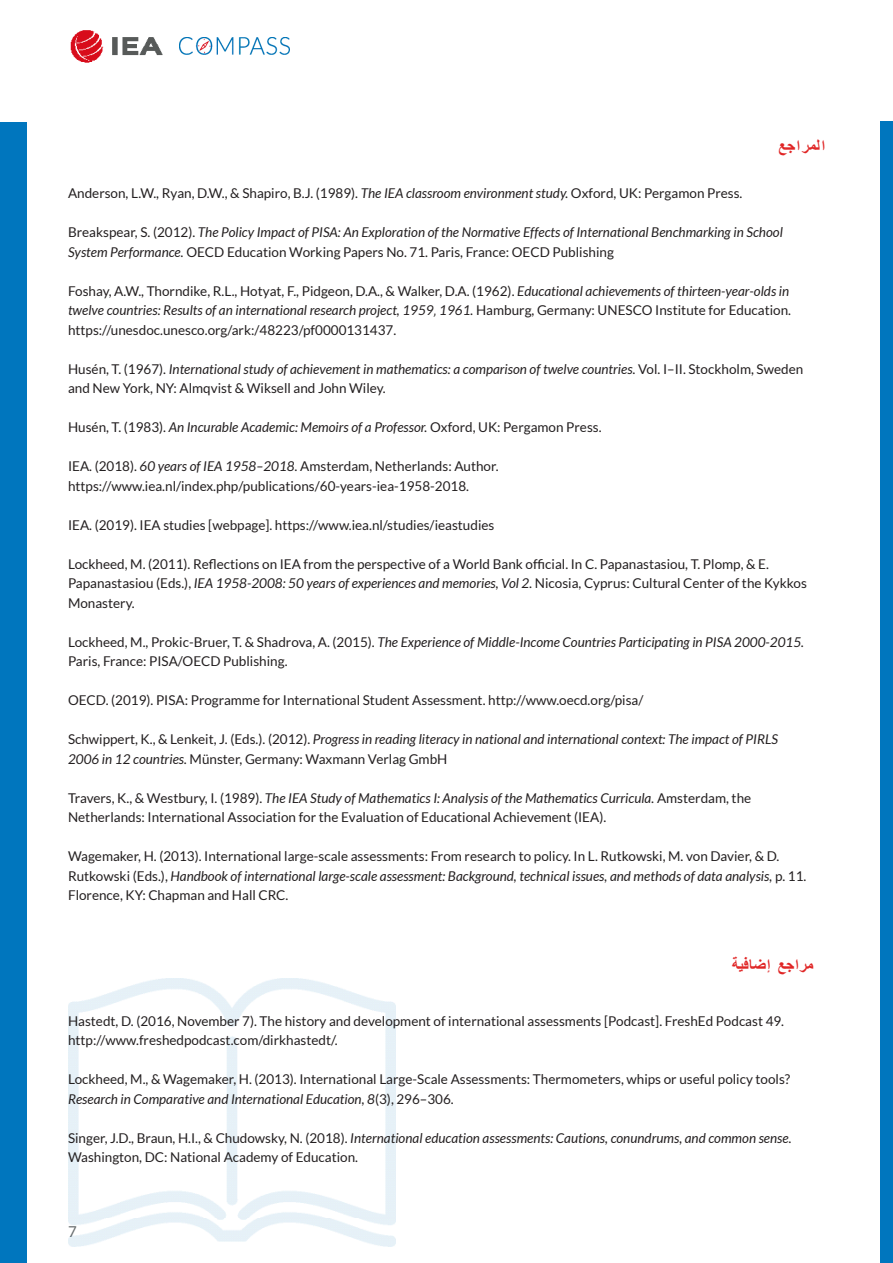
<style>
.page{position:relative;width:893px;height:1263px;background:#fff}
.page>*{position:absolute;margin:0;border:0;box-sizing:border-box;transform-origin:0 0}
.Tussenkopje{font:700 16.5px "Arial";color:#e02525}
.t1{font:15px "Lato";color:#565c5e}
.t2{font:13.5px/19.5px "Lato";color:#231f20}
.t3{font:italic 13.5px/19.5px "Lato";color:#231f20}
.s1{font-style:italic}
.s2{font-style:normal}
</style>
<div class="page">
<div style="left:0;top:122px;width:27px;height:1141px;background:#0076be"></div>
<img style="left:70px;top:30px;width:138px;height:33px">
<img style="left:179px;top:38px;width:111px;height:17px">
<div style="left:880px;top:122px;width:13px;height:1141px;background:#0076be"></div>
<img style="left:68px;top:978px;width:327px;height:268px">
<p class="Tussenkopje" style="left:779px;top:135px;width:48px">جع ا لمرا</p>
<p class="t2" style="left:68px;top:184px;width:676px">Anderson, L.W., Ryan, D.W., &amp; Shapiro, B.J. (1989). <span class="s1">The IEA classroom environment study.</span> Oxford, UK: Pergamon Press.</p>
<p class="t3" style="left:68px;top:223px;width:716px"><span class="s2">Breakspear, S. (2012).</span> The Policy Impact of PISA: An Exploration of the Normative Effects of International Benchmarking in School<br>System Performance. <span class="s2">OECD Education Working Papers No. 71. Paris, France: OECD Publishing</span></p>
<p class="t2" style="left:68px;top:281px;width:724px">Foshay, A.W., Thorndike, R.L., Hotyat, F., Pidgeon, D.A., &amp; Walker, D.A. (1962). <span class="s1">Educational achievements of thirteen-year-olds in twelve countries: Results of an international research project, 1959‚ 1961.</span> Hamburg, Germany: UNESCO Institute for Education.</p>
<p class="t2" style="left:68px;top:320px;width:330px">https://unesdoc.unesco.org/ark:/48223/pf0000131437.</p>
<p class="t2" style="left:68px;top:359px;width:737px">Husén, T. (1967). <span class="s1">International study of achievement in mathematics: a comparison of twelve countries.</span> Vol. I–II. Stockholm, Sweden and New York, NY: Almqvist &amp; Wiksell and John Wiley.</p>
<p class="t3" style="left:68px;top:418px;width:535px"><span class="s2">Husén, T. (1983).</span> An Incurable Academic: Memoirs of a Professor. <span class="s2">Oxford, UK: Pergamon Press.</span></p>
<p class="t2" style="left:68px;top:457px;width:432px">IEA. (2018). <span class="s1">60 years of IEA 1958–2018.</span> Amsterdam, Netherlands: Author.</p>
<p class="t2" style="left:68px;top:476px;width:403px">https://www.iea.nl/index.php/publications/60-years-iea-1958-2018.</p>
<p class="t2" style="left:68px;top:515px;width:428px">IEA. (2019). IEA studies [webpage]. https://www.iea.nl/studies/ieastudies</p>
<p class="t2" style="left:68px;top:554px;width:740px">Lockheed, M. (2011). Reflections on IEA from the perspective of a World Bank official. In C. Papanastasiou, T. Plomp, &amp; E.<br>Papanastasiou (Eds.), <span class="s1">IEA 1958-2008: 50 years of experiences and memories, Vol 2.</span> Nicosia, Cyprus: Cultural Center of the Kykkos<br>Monastery.</p>
<p class="t2" style="left:68px;top:632px;width:738px">Lockheed, M., Prokic-Bruer, T. &amp; Shadrova, A. (2015). <span class="s1">The Experience of Middle-Income Countries Participating in PISA 2000-2015.<br></span>Paris, France: PISA/OECD Publishing.</p>
<p class="t2" style="left:68px;top:691px;width:577px">OECD. (2019). PISA: Programme for International Student Assessment. http://www.oecd.org/pisa/</p>
<p class="t3" style="left:68px;top:730px;width:711px"><span class="s2">Schwippert, K., &amp; Lenkeit, J. (Eds.). (2012).</span> Progress in reading literacy in national and international context: The impact of PIRLS<br>2006 in 12 countries. <span class="s2">Münster, Germany: Waxmann Verlag GmbH</span></p>
<p class="t2" style="left:68px;top:788px;width:685px">Travers, K., &amp; Westbury, I. (1989). <span class="s1">The IEA Study of Mathematics I: Analysis of the Mathematics Curricula.</span> Amsterdam, the<br>Netherlands: International Association for the Evaluation of Educational Achievement (IEA).</p>
<p class="t2" style="left:68px;top:847px;width:740px">Wagemaker, H. (2013). International large-scale assessments: From research to policy. In L. Rutkowski, M. von Davier, &amp; D.<br>Rutkowski (Eds.), <span class="s1">Handbook of international large-scale assessment: Background, technical issues, and methods of data analysis,</span> p. 11.<br>Florence, KY: Chapman and Hall CRC.</p>
<p class="Tussenkopje" style="left:732px;top:954px;width:82px">ضا ف ية مراجعإ</p>
<p class="t2" style="left:68px;top:1011px;width:718px">Hastedt, D. (2016, November 7). The history and development of international assessments [Podcast]. FreshEd Podcast 49.</p>
<p class="t2" style="left:68px;top:1030px;width:271px">http://www.freshedpodcast.com/dirkhastedt/.</p>
<p class="t2" style="left:68px;top:1069px;width:724px">Lockheed, M., &amp; Wagemaker, H. (2013). International Large-Scale Assessments: Thermometers, whips or useful policy tools?<br><span class="s1">Research in Comparative and International Education, 8</span>(3), 296–306.</p>
<p class="t2" style="left:68px;top:1128px;width:725px">Singer, J.D., Braun, H.I., &amp; Chudowsky, N. (2018). <span class="s1">International education assessments: Cautions, conundrums, and common sense.<br></span>Washington, DC: National Academy of Education.</p>
<p class="t1" style="left:68px;top:1223px;width:10px">7</p>
</div>
